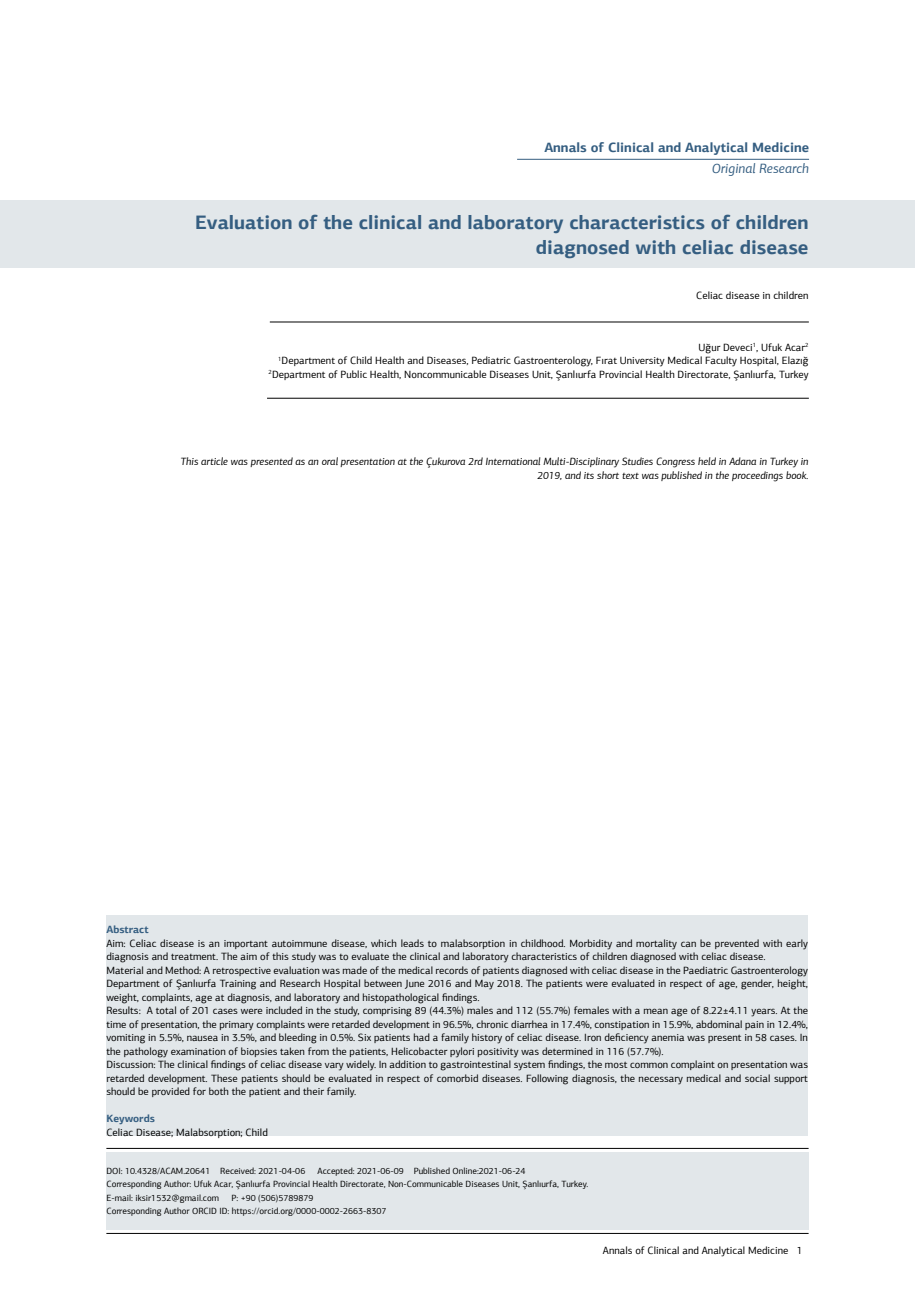
<style>
.page{position:relative;width:915px;height:1306px;background:#fff}
.page>*{position:absolute;margin:0;border:0;box-sizing:border-box;transform-origin:0 0}
.t1{font:700 19.5px/25.5px "PF Agora Sans Pro";color:#355e81;text-align:right}
.t2{font:700 13.5px "PF Agora Sans Pro";color:#355e81}
.t3{font:italic 13.5px "PF Agora Sans Pro";color:#355e81}
.t4{font:10.5px/13.5px "PF Agora Sans Pro";color:#000;text-align:right}
.t5{font:italic 10.5px/13.5px "PF Agora Sans Pro";color:#000;text-align:right}
.t6{font:700 10.5px "PF Agora Sans Pro";color:#355e81}
.t7{font:9px/13.5px "PF Agora Sans Pro";color:#000}
</style>
<div class="page">
<hr style="left:106px;top:1233px;width:702px;height:1px;background:#000">
<div style="left:0;top:200px;width:914px;height:68px;background:#e2e7ea"></div>
<hr style="left:106px;top:1148px;width:702px;height:1px;background:#000">
<hr style="left:270px;top:322px;width:538px;height:1px;background:#000">
<hr style="left:267px;top:398px;width:541px;height:1px;background:#000">
<hr style="left:517px;top:159px;width:291px;height:1px;background:#355e81">
<div style="left:106px;top:1151px;width:702px;height:78px;background:#e2e7ea"></div>
<div style="left:106px;top:915px;width:701px;height:220px;background:#e2e7ea"></div>
<p class="t2" style="left:544px;top:139px;width:266px">Annals of Clinical and Analytical Medicine</p>
<p class="t3" style="left:711px;top:160px;width:99px">Original Research</p>
<h1 class="t1" style="left:195px;top:209px;width:614px">Evaluation of the clinical and laboratory characteristics of children diagnosed with celiac disease</h1>
<p class="t4" style="left:696px;top:288px;width:114px">Celiac disease in children</p>
<p class="t4" style="left:268px;top:340px;width:541px">Uğur Deveci<sup>1</sup>, Ufuk Acar<sup>2<br>1</sup>Department of Child Health and Diseases, Pediatric Gastroenterology, Fırat University Medical Faculty Hospital, Elazığ<br><sup>2</sup>Department of Public Health, Noncommunicable Diseases Unit, Şanlıurfa Provincial Health Directorate, Şanlıurfa, Turkey</p>
<p class="t5" style="left:180px;top:455px;width:629px">This article was presented as an oral presentation at the Çukurova 2rd International Multi-Disciplinary Studies Congress held in Adana in Turkey in<br>2019, and its short text was published in the proceedings book.</p>
<p class="t6" style="left:106px;top:923px;width:44px">Abstract</p>
<p class="t4" style="left:106px;top:936px;width:703px;text-align:left">Aim: Celiac disease is an important autoimmune disease, which leads to malabsorption in childhood. Morbidity and mortality can be prevented with early diagnosis and treatment. The aim of this study was to evaluate the clinical and laboratory characteristics of children diagnosed with celiac disease.<br>Material and Method: A retrospective evaluation was made of the medical records of patients diagnosed with celiac disease in the Paediatric Gastroenterology Department of Şanlıurfa Training and Research Hospital between June 2016 and May 2018. The patients were evaluated in respect of age, gender, height, weight, complaints, age at diagnosis, and laboratory and histopathological findings.<br>Results: A total of 201 cases were included in the study, comprising 89 (44.3%) males and 112 (55.7%) females with a mean age of 8.22±4.11 years. At the time of presentation, the primary complaints were retarded development in 96.5%, chronic diarrhea in 17.4%, constipation in 15.9%, abdominal pain in 12.4%, vomiting in 5.5%, nausea in 3.5%, and bleeding in 0.5%. Six patients had a family history of celiac disease. Iron deficiency anemia was present in 58 cases. In the pathology examination of biopsies taken from the patients, Helicobacter pylori positivity was determined in 116 (57.7%).<br>Discussion: The clinical findings of celiac disease vary widely. In addition to gastrointestinal system findings, the most common complaint on presentation was retarded development. These patients should be evaluated in respect of comorbid diseases. Following diagnosis, the necessary medical and social support should be provided for both the patient and their family.</p>
<p class="t6" style="left:106px;top:1112px;width:50px">Keywords</p>
<p class="t4" style="left:106px;top:1125px;width:163px">Celiac Disease; Malabsorption; Child</p>
<p class="t7" style="left:106px;top:1164px;width:483px;text-indent:211px">Accepted: 2021-06-09 Published Online:2021-06-24<br>Corresponding Author: Ufuk Acar, Şanlıurfa Provincial Health Directorate, Non-Communicable Diseases Unit, Şanlıurfa, Turkey.<br>E-mail: iksir1532@gmail.com</p>
<p class="t7" style="left:106px;top:1164px;width:200px">DOI: 10.4328/ACAM.20641 Received: 2021-04-06</p>
<p class="t7" style="left:106px;top:1191px;width:281px;text-indent:125px">P: +90 (506)5789879<br>Corresponding Author ORCID ID: https://orcid.org/0000-0002-2663-8307</p>
<p class="t4" style="left:602px;top:1243px;width:201px">Annals of Clinical and Analytical Medicine 1</p>
</div>
